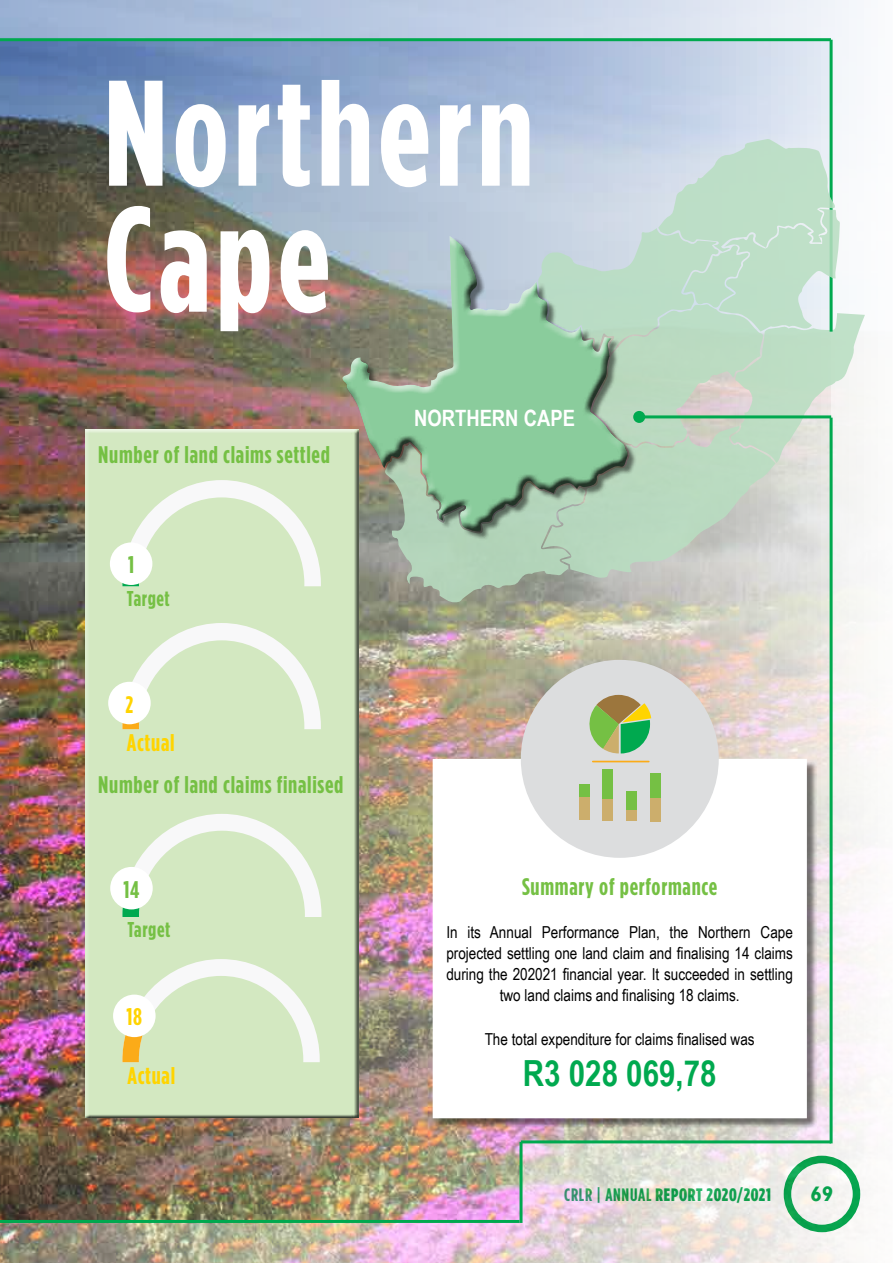
<style>
.page{position:relative;width:893px;height:1263px;background:#fff}
.page>*{position:absolute;margin:0;border:0;box-sizing:border-box;transform-origin:0 0}
.t1{font:700 150px/126px "Gotham Condensed";letter-spacing:.03em;color:#fff}
.t2{font:700 36px "Arial Narrow";color:#00a94f}
.t3{font:700 24px "Gotham Condensed";letter-spacing:.03em;color:#75c044}
.t4{font:700 24px "Gotham Condensed";letter-spacing:.03em;color:#ffd400}
.t5{font:700 22.5px "Arial Narrow";color:#fff}
.t6{font:700 21.45px "Gotham Condensed";letter-spacing:.025em;color:#75c044}
.t7{font:700 21px "Gill Sans";color:#00a94f}
.t8{font:900 18px "Gotham Condensed";letter-spacing:.04em;color:#00a94f}
.t9{font:16.5px/21px "Arial Narrow";color:#000;text-align:center}
.s1{font-weight:700}
</style>
<div class="page">
<img style="left:0;top:0;width:864px;height:1263px">
<img style="left:0;top:41px;width:831px;height:1182px">
<div style="left:434px;top:760px;width:383px;height:369px;background:#000;opacity:.5"></div>
<div style="left:433px;top:759px;width:374px;height:359px;background:#fff"></div>
<div style="left:82px;top:427px;width:281px;height:692px;background:#000;opacity:.75"></div>
<div style="left:521px;top:660px;width:198px;height:198px;background:#dcddde;border-radius:50%"></div>
<svg style="left:122px;top:480px;width:199px;height:106px"></svg>
<div style="left:110px;top:542px;width:42px;height:43px;background:#fff;border-radius:50%"></div>
<svg style="left:122px;top:623px;width:199px;height:106px"></svg>
<div style="left:108px;top:682px;width:43px;height:42px;background:#fff;border-radius:50%"></div>
<svg style="left:122px;top:814px;width:199px;height:103px"></svg>
<div style="left:110px;top:867px;width:43px;height:42px;background:#fff;border-radius:50%"></div>
<svg style="left:122px;top:959px;width:198px;height:103px"></svg>
<div style="left:113px;top:994px;width:43px;height:43px;background:#fff;border-radius:50%"></div>
<div style="left:337px;top:243px;width:298px;height:291px;background:#000;opacity:.75"></div>
<svg style="left:592px;top:761px;width:58px;height:1px"></svg>
<svg style="left:589px;top:695px;width:62px;height:58px"></svg>
<div style="left:579px;top:794px;width:11px;height:26px;background:#ccae6c"></div>
<div style="left:579px;top:784px;width:11px;height:12px;background:#75c044"></div>
<div style="left:650px;top:796px;width:11px;height:26px;background:#ccae6c"></div>
<div style="left:650px;top:774px;width:11px;height:24px;background:#75c044"></div>
<div style="left:626px;top:793px;width:11px;height:28px;background:#ccae6c"></div>
<div style="left:626px;top:791px;width:11px;height:18px;background:#75c044"></div>
<div style="left:602px;top:784px;width:11px;height:37px;background:#ccae6c"></div>
<div style="left:602px;top:770px;width:11px;height:29px;background:#75c044"></div>
<hr style="left:830px;top:418px;width:3px;height:725px;background:#00a94f">
<hr style="left:830px;top:40px;width:3px;height:292px;background:#00a94f">
<hr style="left:0;top:1220px;width:519px;height:3px;background:#00a94f">
<hr style="left:519px;top:1142px;width:3px;height:81px;background:#00a94f">
<hr style="left:521px;top:1140px;width:310px;height:3px;background:#00a94f">
<hr style="left:0;top:38px;width:831px;height:3px;background:#00a94f">
<svg style="left:385px;top:139px;width:480px;height:463px"></svg>
<h1 class="t1" style="left:104px;top:69px;width:432px">Northern<br>Cape</h1>
<h3 class="t3" style="left:98px;top:440px;width:233px">Number of land claims settled</h3>
<h3 class="t3" style="left:128px;top:551px;width:8px">1</h3>
<h3 class="t6" style="left:127px;top:586px;width:44px">Target</h3>
<h3 class="t4" style="left:126px;top:690px;width:9px">2</h3>
<h3 class="t4" style="left:127px;top:729px;width:49px">Actual</h3>
<h3 class="t3" style="left:98px;top:770px;width:247px">Number of land claims finalised</h3>
<h3 class="t3" style="left:123px;top:875px;width:18px">14</h3>
<h3 class="t6" style="left:127px;top:917px;width:44px">Target</h3>
<h3 class="t4" style="left:126px;top:1003px;width:17px">18</h3>
<h3 class="t5" style="left:414px;top:401px;width:162px">NORTHERN CAPE</h3>
<h3 class="t3" style="left:522px;top:873px;width:197px">Summary of performance</h3>
<p class="t9" style="left:446px;top:921px;width:348px">In its Annual Performance Plan, the Northern Cape projected settling one land claim and finalising 14 claims during the 202021 financial year. It succeeded in settling two land claims and finalising 18 claims.</p>
<p class="t9" style="left:485px;top:1028px;width:271px">The total expenditure for claims finalised was</p>
<h3 class="t4" style="left:127px;top:1062px;width:49px">Actual</h3>
<h2 class="t2" style="left:523px;top:1046px;width:195px">R3 028 069,78</h2>
<p class="t8" style="left:564px;top:1184px;width:208px"><span class="s1">CRLR | ANNUAL</span> REPORT 2020/2021</p>
<p class="t7" style="left:810px;top:1181px;width:25px">69</p>
</div>
